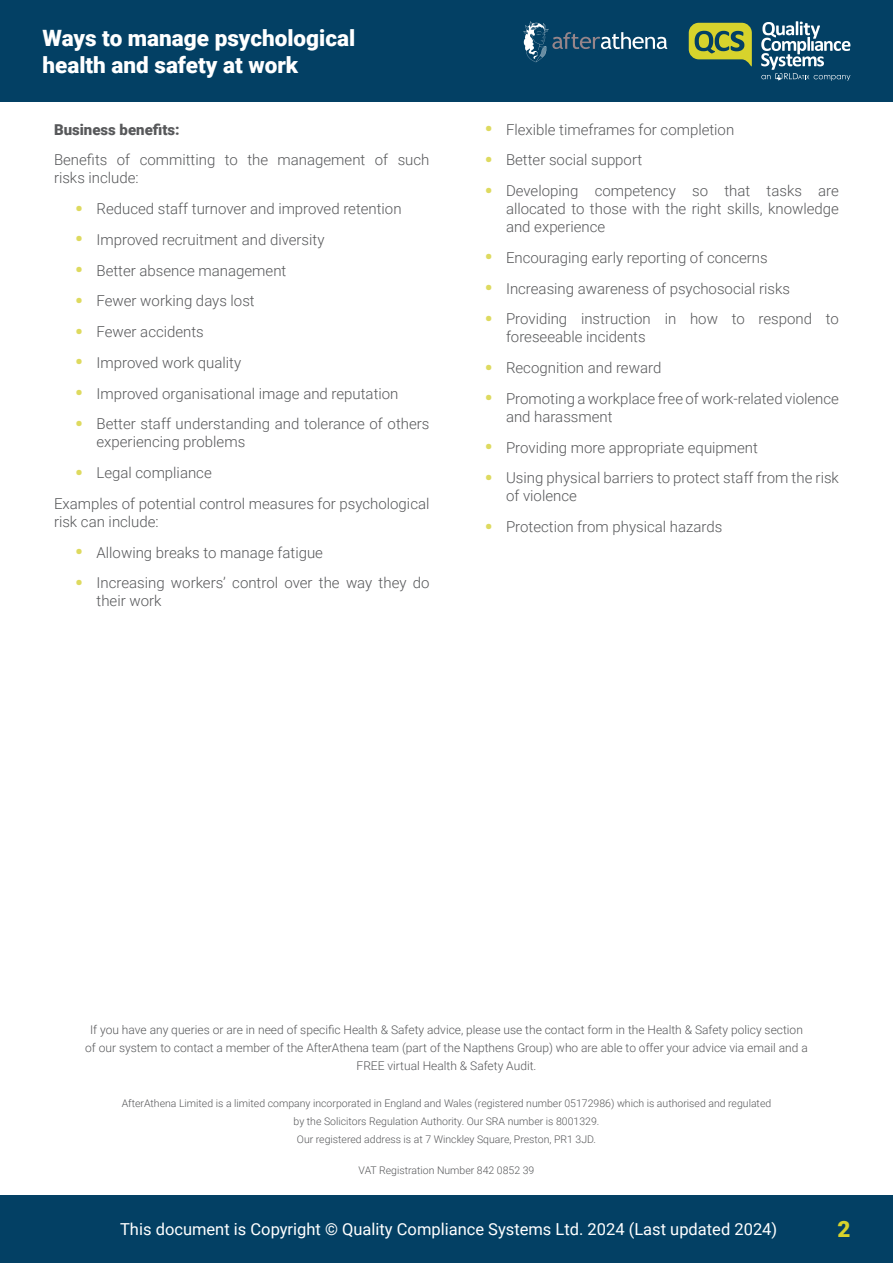
<style>
.page{position:relative;width:893px;height:1263px;background:#fff}
.page>*{position:absolute;margin:0;border:0;box-sizing:border-box;transform-origin:0 0}
.t1{font:900 22.5px/27px "Roboto";color:#fff}
.t2{font:900 22.5px "Roboto";color:#d7d32c}
.t3{font:16.5px "Roboto";color:#fff}
.t4{font:300 15px/18px "Roboto";color:#57585a}
.t5{font:900 15px "Roboto";color:#57585a}
.t6{font:300 12px/18px "Roboto";color:#57585a;text-align:center}
.t7{font:300 10.5px/18px "Roboto";color:#57585a;text-align:center}
.s1{font-weight:900;font-size:21px;color:#deda5f}
</style>
<div class="page">
<div style="left:0;top:1195px;width:893px;height:68px;background:#034064"></div>
<div style="left:0;top:0;width:893px;height:102px;background:#034064"></div>
<svg style="left:689px;top:23px;width:63px;height:44px"></svg>
<svg style="left:761px;top:21px;width:89px;height:60px"></svg>
<svg style="left:523px;top:21px;width:144px;height:41px"></svg>
<h1 class="t1" style="left:43px;top:26px;width:314px">Ways to manage psychological health and safety at work</h1>
<p class="t5" style="left:54px;top:119px;width:127px">Business benefits:</p>
<p class="t4" style="left:54px;top:150px;width:377px">Benefits of committing to the management of such risks include:</p>
<p class="t4" style="left:75px;top:201px;width:328px"><span class="s1">•</span> Reduced staff turnover and improved retention</p>
<p class="t4" style="left:75px;top:232px;width:251px"><span class="s1">•</span> Improved recruitment and diversity</p>
<p class="t4" style="left:75px;top:262px;width:213px"><span class="s1">•</span> Better absence management</p>
<p class="t4" style="left:75px;top:293px;width:181px"><span class="s1">•</span> Fewer working days lost</p>
<p class="t4" style="left:75px;top:324px;width:130px"><span class="s1">•</span> Fewer accidents</p>
<p class="t4" style="left:75px;top:355px;width:167px"><span class="s1">•</span> Improved work quality</p>
<p class="t4" style="left:75px;top:385px;width:325px"><span class="s1">•</span> Improved organisational image and reputation</p>
<p class="t4" style="left:97px;top:416px;width:334px;text-indent:-21px"><span class="s1">•</span> Better staff understanding and tolerance of others experiencing problems</p>
<p class="t4" style="left:54px;top:458px;width:377px;line-height:30.8px;text-indent:21px"><span class="s1">•</span> Legal compliance<br>Examples of potential control measures for psychological</p>
<p class="t4" style="left:54px;top:514px;width:106px">risk can include:</p>
<p class="t4" style="left:75px;top:544px;width:249px"><span class="s1">•</span> Allowing breaks to manage fatigue</p>
<p class="t4" style="left:97px;top:575px;width:334px;text-indent:-21px"><span class="s1">•</span> Increasing workers’ control over the way they do their work</p>
<p class="t4" style="left:485px;top:121px;width:251px"><span class="s1">•</span> Flexible timeframes for completion</p>
<p class="t4" style="left:485px;top:152px;width:159px"><span class="s1">•</span> Better social support</p>
<p class="t4" style="left:506px;top:183px;width:334px;text-align:justify;text-indent:-21px"><span class="s1">•</span> Developing competency so that tasks are allocated to those with the right skills, knowledge and experience</p>
<p class="t4" style="left:485px;top:250px;width:284px"><span class="s1">•</span> Encouraging early reporting of concerns</p>
<p class="t4" style="left:485px;top:280px;width:307px"><span class="s1">•</span> Increasing awareness of psychosocial risks</p>
<p class="t4" style="left:506px;top:311px;width:334px;text-indent:-21px"><span class="s1">•</span> Providing instruction in how to respond to foreseeable incidents</p>
<p class="t4" style="left:485px;top:360px;width:178px"><span class="s1">•</span> Recognition and reward</p>
<p class="t4" style="left:506px;top:391px;width:334px;text-indent:-21px"><span class="s1">•</span> Promoting a workplace free of work-related violence and harassment</p>
<p class="t4" style="left:485px;top:439px;width:275px"><span class="s1">•</span> Providing more appropriate equipment</p>
<p class="t4" style="left:506px;top:470px;width:334px;text-indent:-21px"><span class="s1">•</span> Using physical barriers to protect staff from the risk of violence</p>
<p class="t4" style="left:485px;top:519px;width:239px"><span class="s1">•</span> Protection from physical hazards</p>
<p class="t6" style="left:85px;top:1021px;width:724px">If you have any queries or are in need of specific Health &amp; Safety advice, please use the contact form in the Health &amp; Safety policy section of our system to contact a member of the AfterAthena team (part of the Napthens Group) who are able to offer your advice via email and a<br>FREE virtual Health &amp; Safety Audit.</p>
<p class="t7" style="left:122px;top:1094px;width:651px">AfterAthena Limited is a limited company incorporated in England and Wales (registered number 05172986) which is authorised and regulated by the Solicitors Regulation Authority. Our SRA number is 8001329.<br>Our registered address is at 7 Winckley Square, Preston, PR1 3JD.</p>
<p class="t7" style="left:359px;top:1160px;width:177px">VAT Registration Number 842 0852 39</p>
<p class="t3" style="left:120px;top:1222px;width:659px">This document is Copyright © Quality Compliance Systems Ltd. 2024 (Last updated 2024)</p>
<h1 class="t2" style="left:837px;top:1220px;width:15px">2</h1>
</div>
